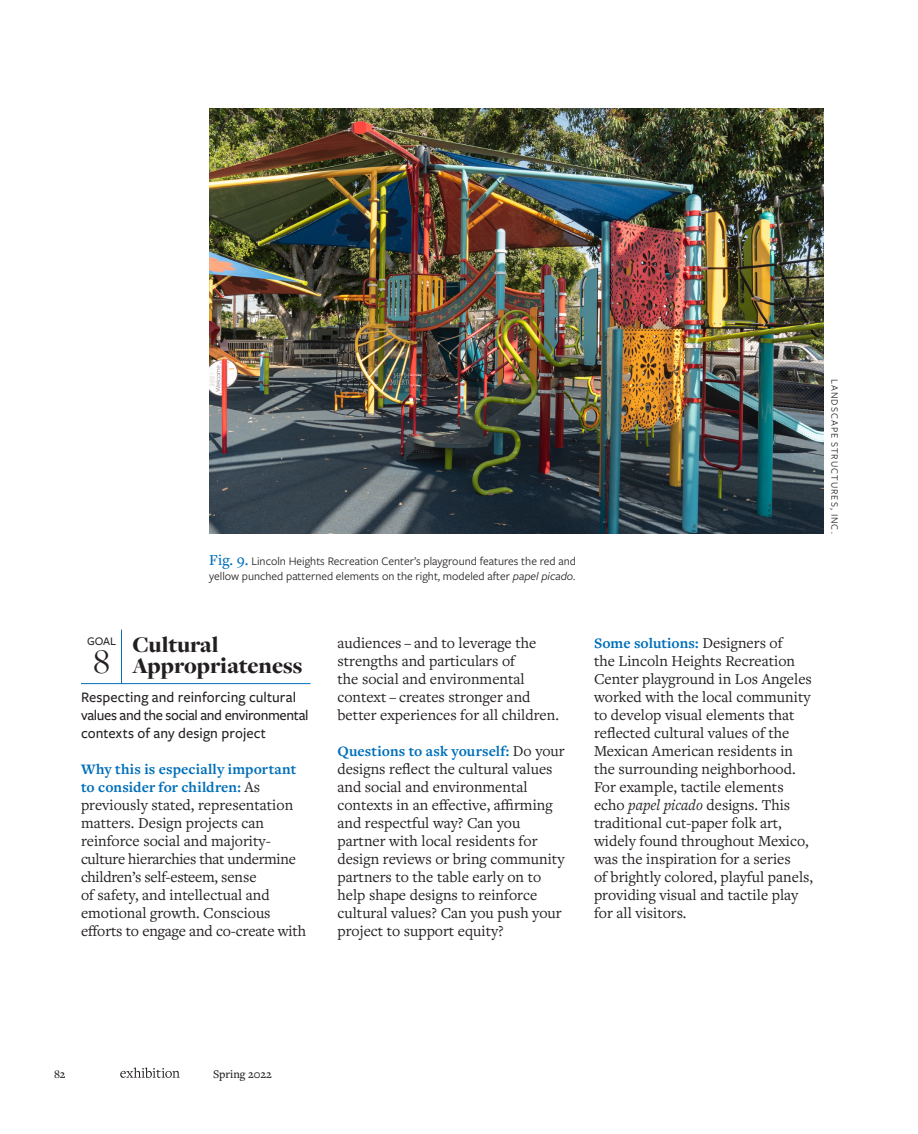
<style>
.page{position:relative;width:918px;height:1134px;background:#fff}
.page>*{position:absolute;margin:0;border:0;box-sizing:border-box;transform-origin:0 0}
.t1{font:36px "Freight Disp Pro";color:#231f20}
.Universal_Design_-_G{font:900 23.25px/21px "Freight Disp Pro";color:#231f20}
.Article_-_Body_Text{font:15.75px/18px "Freight Text Pro";color:#231f20}
.Article_-_Body_Text-2{font:700 15px/18px "Freight Text Pro";letter-spacing:.005em;color:#006fb9}
.Article_-_Body_Text-3{font:500 15px/18px "Freight Sans Pro";color:#231f20}
.t2{font:12px/15px "Freight Sans Pro";color:#231f20}
.t3{font:500 12px "Freight Text Pro";color:#231f20}
.t4{font:500 12px "Freight Sans Pro";color:#231f20}
.Article_-_Photo_Cred{font:10.2px "Freight Sans Pro";letter-spacing:.1em;color:#231f20}
.s1{font-family:"Freight Text Pro";font-weight:500;font-size:15.75px;color:#006fb9}
.s2{font-style:italic}
.s3{font-weight:400;font-size:15.75px;color:#231f20}
</style>
<div class="page">
<svg style="left:120px;top:1067px;width:60px;height:11px"></svg>
<img style="left:209px;top:108px;width:615px;height:426px">
<hr style="left:81px;top:683px;width:229px;height:1px;background:#006fb9">
<hr style="left:121px;top:630px;width:1px;height:54px;background:#006fb9">
<p class="t2" style="left:209px;top:553px;width:368px"><span class="s1">Fig. 9.</span> Lincoln Heights Recreation Center’s playground features the red and yellow punched patterned elements on the right, modeled after <span class="s2">papel picado</span>.</p>
<p class="Article_-_Photo_Cred" style="left:842px;top:379px;width:156px;rotate:90deg">LANDSCAPE STRUCTURES, INC.</p>
<p class="Universal_Design_-_G" style="left:132px;top:634px;width:171px">Cultural<br>Appropriateness</p>
<p class="t4" style="left:87px;top:633px;width:31px">GOAL</p>
<p class="t1" style="left:93px;top:638px;width:18px">8</p>
<p class="Article_-_Body_Text-3" style="left:81px;top:688px;width:229px">Respecting and reinforcing cultural values and the social and environmental contexts of any design project</p>
<p class="Article_-_Body_Text-2" style="left:81px;top:760px;width:217px">Why this is especially important to consider for children: <span class="s3">As</span></p>
<p class="Article_-_Body_Text" style="left:81px;top:795px;width:227px">previously stated, representation matters. Design projects can reinforce social and majority&shy;culture hierarchies that undermine children’s self-esteem, sense<br>of safety, and intellectual and emotional growth. Conscious efforts to engage and co-create with</p>
<p class="Article_-_Body_Text" style="left:338px;top:633px;width:223px">audiences – and to leverage the strengths and particulars of<br>the social and environmental context – creates stronger and better experiences for all children.</p>
<p class="Article_-_Body_Text-2" style="left:338px;top:742px;width:229px">Questions to ask yourself: <span class="s3">Do your</span></p>
<p class="Article_-_Body_Text" style="left:338px;top:759px;width:229px">designs reflect the cultural values and social and environmental contexts in an effective, affirming and respectful way? Can you partner with local residents for design reviews or bring community partners to the table early on to help shape designs to reinforce cultural values? Can you push your project to support equity?</p>
<p class="Article_-_Body_Text-2" style="left:594px;top:634px;width:190px">Some solutions: <span class="s3">Designers of</span></p>
<p class="Article_-_Body_Text" style="left:594px;top:651px;width:221px">the Lincoln Heights Recreation<br>Center playground in Los Angeles worked with the local community to develop visual elements that reflected cultural values of the<br>Mexican American residents in the surrounding neighborhood.<br>For example, tactile elements echo <span class="s2">papel picado</span> designs. This traditional cut-paper folk art, widely found throughout Mexico, was the inspiration for a series<br>of brightly colored, playful panels, providing visual and tactile play for all visitors.</p>
<p class="t3" style="left:54px;top:1066px;width:13px">82</p>
<p class="t3" style="left:213px;top:1066px;width:60px">Spring 2022</p>
</div>
